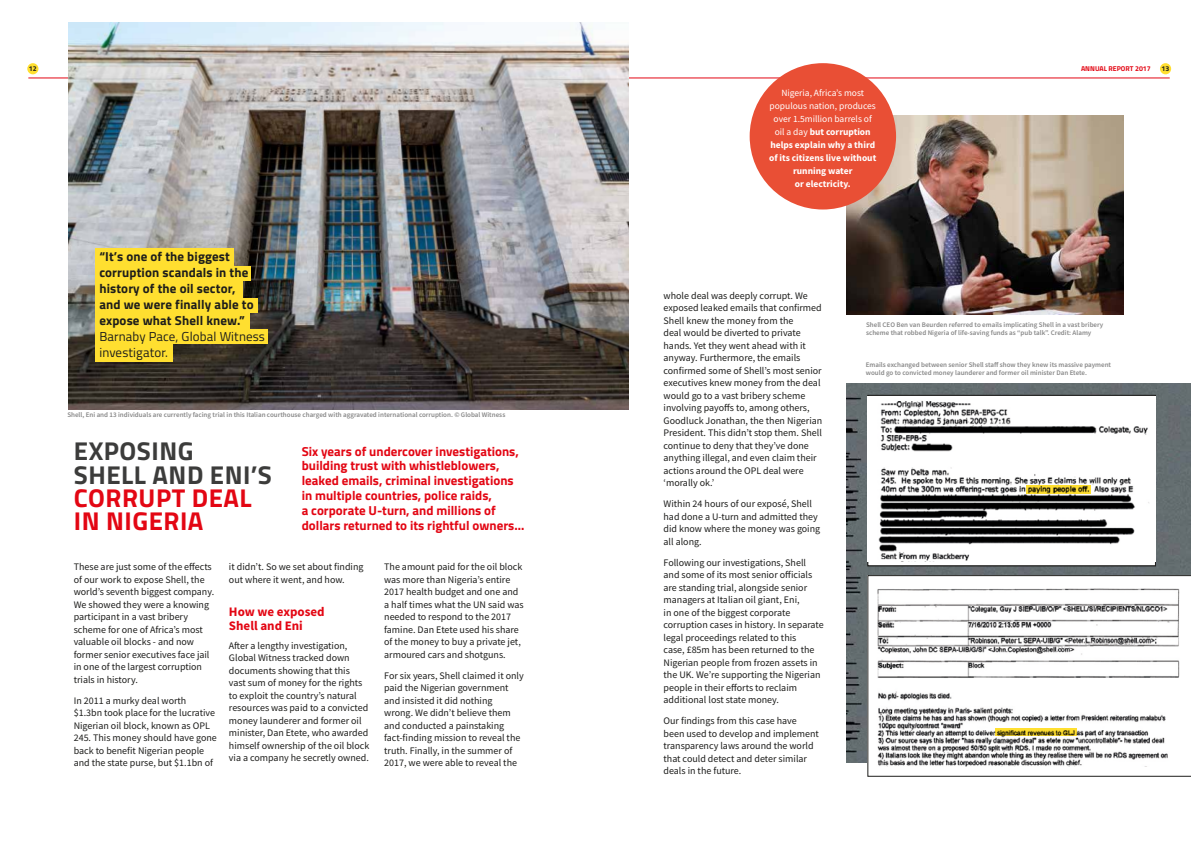
<style>
.page{position:relative;width:1191px;height:842px;background:#fff}
.page>*{position:absolute;margin:0;border:0;box-sizing:border-box;transform-origin:0 0}
.t1{font:700 25.8px/23.4px "Titillium";letter-spacing:.02em;color:#3c3c3b}
.t2{font:700 25.8px/23.4px "Titillium";letter-spacing:.02em;color:#e30613}
.t3{font:700 13px/14.9px "Titillium";color:#e30613}
.t4{font:700 13px/16px "Titillium";letter-spacing:.01em;color:#1d1d1b}
.t5{font:13px/16px "Titillium";letter-spacing:.01em;color:#1d1d1b}
.t6{font:700 13px/14px "Source Sans Pro";color:#e30613}
.t7{font:10px/12.5px "Source Sans Pro";color:#1d1d1b}
.t8{font:700 9.5px/12.9px "Source Sans Pro";color:#fff;text-align:center}
.t9{font:600 7px/8.5px "Source Sans Pro";color:#878787}
.t10{font:700 7px "Titillium";color:#e30613}
.t11{font:700 7px "Titillium";color:#1d1d1b}
.s1{font-weight:400}
</style>
<div class="page">
<div style="left:27px;top:63px;width:11px;height:11px;background:#ffdf30;border-radius:50%"></div>
<hr style="left:28px;top:77px;width:1141px;height:1px;background:#e30613">
<div style="left:1160px;top:63px;width:11px;height:11px;background:#ffdf30;border-radius:50%"></div>
<img style="left:846px;top:384px;width:345px;height:378px">
<div style="left:867px;top:395px;width:288px;height:171px;background:#fff;border:1px solid #1d1d1b"></div>
<img style="left:868px;top:397px;width:287px;height:165px">
<svg style="left:1026px;top:486px;width:64px;height:8px"></svg>
<svg style="left:867px;top:575px;width:324px;height:202px"></svg>
<img style="left:874px;top:585px;width:311px;height:181px">
<img style="left:68px;top:23px;width:560px;height:387px">
<img style="left:846px;top:115px;width:277px;height:200px">
<div style="left:749px;top:63px;width:147px;height:146px;background:#e94f35;border-radius:50%"></div>
<div style="left:95px;top:249px;width:139px;height:35px;background:#ffdf30"></div>
<div style="left:95px;top:266px;width:156px;height:15px;background:#ffdf30"></div>
<div style="left:95px;top:281px;width:147px;height:24px;background:#ffdf30"></div>
<div style="left:95px;top:297px;width:163px;height:15px;background:#ffdf30"></div>
<div style="left:95px;top:312px;width:154px;height:24px;background:#ffdf30"></div>
<div style="left:95px;top:329px;width:173px;height:15px;background:#ffdf30"></div>
<div style="left:95px;top:336px;width:77px;height:25px;background:#ffdf30"></div>
<svg style="left:995px;top:729px;width:81px;height:7px"></svg>
<p class="t11" style="left:29px;top:63px;width:9px">12</p>
<p class="t10" style="left:1081px;top:63px;width:71px">ANNUAL REPORT 2017</p>
<p class="t11" style="left:1161px;top:63px;width:9px">13</p>
<h2 class="t4" style="left:99px;top:248px;width:156px">“It’s one of the biggest corruption scandals in the history of the oil sector, and we were finally able to expose what Shell knew.”</h2>
<h2 class="t5" style="left:99px;top:328px;width:167px">Barnaby Pace, Global Witness investigator.</h2>
<p class="t9" style="left:67px;top:411px;width:439px">Shell, Eni and 13 individuals are currently facing trial in this Italian courthouse charged with aggravated international corruption. © Global Witness</p>
<h1 class="t1" style="left:74px;top:438px;width:199px">EXPOSING<br>SHELL AND ENI’S</h1>
<h1 class="t2" style="left:74px;top:485px;width:179px">CORRUPT DEAL<br>IN NIGERIA</h1>
<h2 class="t3" style="left:302px;top:443px;width:224px">Six years of undercover investigations, building trust with whistleblowers, leaked emails, criminal investigations in multiple countries, police raids,<br>a corporate U-turn, and millions of dollars returned to its rightful owners…</h2>
<p class="t7" style="left:74px;top:560px;width:142px">These are just some of the effects of our work to expose Shell, the world’s seventh biggest company.<br>We showed they were a knowing participant in a vast bribery scheme for one of Africa’s most valuable oil blocks - and now former senior executives face jail in one of the largest corruption trials in history.</p>
<p class="t7" style="left:74px;top:694px;width:145px">In 2011 a murky deal worth $1.3bn took place for the lucrative<br>Nigerian oil block, known as OPL<br>245. This money should have gone back to benefit Nigerian people and the state purse, but $1.1bn of</p>
<p class="t7" style="left:229px;top:560px;width:136px">it didn’t. So we set about finding out where it went, and how.</p>
<h2 class="t6" style="left:229px;top:605px;width:97px">How we exposed<br>Shell and Eni</h2>
<p class="t7" style="left:229px;top:639px;width:142px">After a lengthy investigation,<br>Global Witness tracked down documents showing that this<br>vast sum of money for the rights to exploit the country’s natural resources was paid to a convicted money launderer and former oil minister, Dan Etete, who awarded himself ownership of the oil block via a company he secretly owned.</p>
<p class="t7" style="left:384px;top:560px;width:141px">The amount paid for the oil block was more than Nigeria’s entire<br>2017 health budget and one and a half times what the UN said was needed to respond to the 2017 famine. Dan Etete used his share of the money to buy a private jet, armoured cars and shotguns.</p>
<p class="t7" style="left:384px;top:669px;width:141px">For six years, Shell claimed it only paid the Nigerian government and insisted it did nothing wrong. We didn’t believe them and conducted a painstaking fact-finding mission to reveal the truth. Finally, in the summer of<br>2017, we were able to reveal the</p>
<p class="t8" style="left:769px;top:87px;width:109px"><span class="s1">Nigeria, Africa’s most populous nation, produces over 1.5million barrels of oil a day</span> but corruption helps explain why a third of its citizens live without running water<br>or electricity.</p>
<p class="t7" style="left:663px;top:289px;width:160px">whole deal was deeply corrupt. We exposed leaked emails that confirmed Shell knew the money from the<br>deal would be diverted to private hands. Yet they went ahead with it anyway. Furthermore, the emails confirmed some of Shell’s most senior executives knew money from the deal would go to a vast bribery scheme involving payoffs to, among others, Goodluck Jonathan, the then Nigerian President. This didn’t stop them. Shell continue to deny that they’ve done anything illegal, and even claim their actions around the OPL deal were ‘morally ok.’</p>
<p class="t7" style="left:663px;top:498px;width:158px">Within 24 hours of our exposé, Shell had done a U-turn and admitted they did know where the money was going all along.</p>
<p class="t7" style="left:663px;top:556px;width:162px">Following our investigations, Shell and some of its most senior officials are standing trial, alongside senior managers at Italian oil giant, Eni,<br>in one of the biggest corporate corruption cases in history. In separate legal proceedings related to this<br>case, £85m has been returned to the Nigerian people from frozen assets in the UK. We’re supporting the Nigerian people in their efforts to reclaim additional lost state money.</p>
<p class="t7" style="left:663px;top:715px;width:157px">Our findings from this case have been used to develop and implement transparency laws around the world that could detect and deter similar deals in the future.</p>
<p class="t9" style="left:866px;top:320px;width:239px">Shell CEO Ben van Beurden referred to emails implicating Shell in a vast bribery scheme that robbed Nigeria of life-saving funds as “pub talk”. Credit: Alamy</p>
<p class="t9" style="left:866px;top:360px;width:247px">Emails exchanged between senior Shell staff show they knew its massive payment would go to convicted money launderer and former oil minister Dan Etete.</p>
</div>
